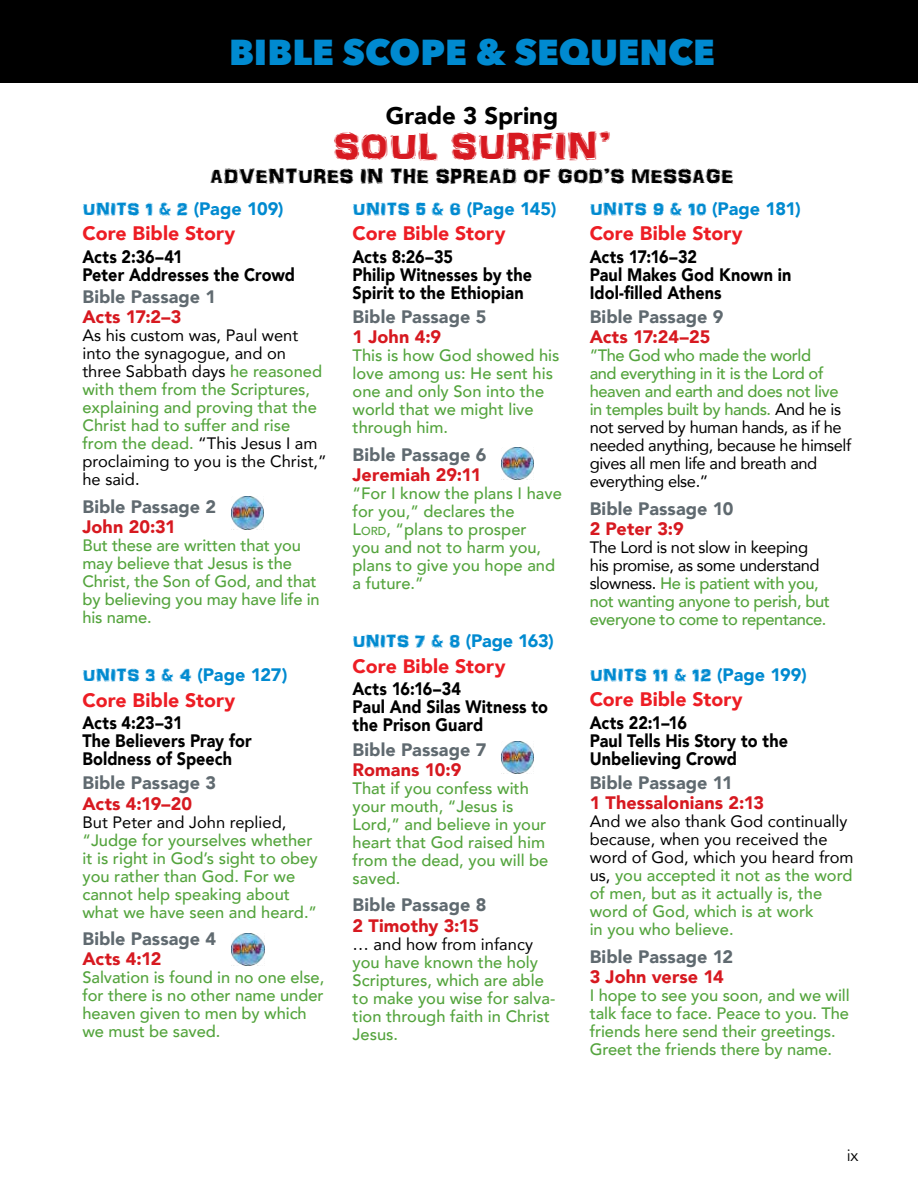
<style>
.page{position:relative;width:918px;height:1188px;background:#fff}
.page>*{position:absolute;margin:0;border:0;box-sizing:border-box;transform-origin:0 0}
.t1{font:39px "ARDARLING";color:#d71920}
.t2{font:800 36px "Avenir Next";color:#008ad0}
.t3{font:900 24px "Avenir";color:#000}
.t4{font:21px "ARDARLING";color:#000}
.t5{font:900 19.5px "Avenir";letter-spacing:.005em;color:#ed1d24}
.t6{font:900 18px/18px "Avenir";letter-spacing:.005em;color:#000;scale:.9 1}
.t7{font:900 18px "Avenir";letter-spacing:.005em;color:#606a70}
.t8{font:900 18px "Avenir";letter-spacing:.005em;color:#d71920}
.t9{font:900 18px "Avenir";letter-spacing:-.01em;color:#008ad0}
.t10{font:18px "ARDARLING";letter-spacing:.005em;color:#008ad0}
.t11{font:500 16.5px/18px "Avenir";color:#54a43d}
.t12{font:16.5px/18px "Avenir";color:#000}
.t13{font:16.5px/18px "Avenir";letter-spacing:-.025em;color:#000}
.t14{font:500 16.5px/18px "Avenir";letter-spacing:-.025em;color:#54a43d}
.t15{font:16.5px "Avenir";color:#000}
.s1{font-family:"ARDARLING";font-weight:400}
.s2{font-weight:500;color:#54a43d}
.s3{font-style:inherit}
.s4{font-size:11.55px}
.s5{font-family:"Avenir";font-weight:900}
.s6{font-weight:400;color:#000}
</style>
<div class="page">
<div style="left:0;top:0;width:918px;height:83px;background:#000"></div>
<img style="left:501px;top:741px;width:33px;height:33px">
<img style="left:232px;top:933px;width:32px;height:33px">
<img style="left:231px;top:497px;width:33px;height:32px">
<img style="left:501px;top:447px;width:33px;height:33px">
<h2 class="t2" style="left:229px;top:29px;width:487px">BIBLE SCOPE &amp; SEQUENCE</h2>
<h3 class="t3" style="left:386px;top:100px;width:174px">Grade 3 Spring</h3>
<h1 class="t1" style="left:333px;top:118px;width:279px">SOUL SURFIN’</h1>
<p class="t4" style="left:210px;top:161px;width:525px">ADVENTURES IN THE SPREAD OF GOD’S MESSAGE</p>
<p class="t9" style="left:82px;top:197px;width:203px"><span class="s1">UNITS 1 &amp; 2</span> (Page 109)</p>
<p class="t5" style="left:82px;top:221px;width:154px">Core Bible Story</p>
<p class="t6" style="left:82px;top:248px;width:238px">Acts 2:36–41<br>Peter Addresses the Crowd</p>
<p class="t7" style="left:82px;top:285px;width:135px">Bible Passage 1</p>
<p class="t8" style="left:82px;top:305px;width:101px">Acts 17:2–3</p>
<p class="t12" style="left:82px;top:327px;width:246px">As his custom was, Paul went into the synagogue, and on three Sabbath days <span class="s2">he reasoned with them from the Scriptures, explaining and proving that the<br>Christ had to suffer and rise from the dead.</span> “This Jesus I am proclaiming to you is the Christ,” he said.</p>
<p class="t7" style="left:82px;top:495px;width:135px">Bible Passage 2</p>
<p class="t8" style="left:82px;top:515px;width:95px">John 20:31</p>
<p class="t11" style="left:82px;top:537px;width:239px">But these are written that you may believe that Jesus is the<br>Christ, the Son of God, and that by believing you may have life in his name.</p>
<p class="t9" style="left:353px;top:197px;width:205px"><span class="s1">UNITS 5 &amp; 6</span> (Page 145)</p>
<p class="t5" style="left:353px;top:221px;width:154px">Core Bible Story</p>
<p class="t6" style="left:353px;top:248px;width:201px">Acts 8:26–35<br>Philip Witnesses by the<br>Spirit to the Ethiopian</p>
<p class="t7" style="left:353px;top:305px;width:135px">Bible Passage 5</p>
<p class="t8" style="left:353px;top:325px;width:90px">1 John 4:9</p>
<p class="t11" style="left:353px;top:347px;width:208px">This is how God showed his love among us: He sent his one and only Son into the world that we might live through him.</p>
<p class="t7" style="left:353px;top:443px;width:135px">Bible Passage 6</p>
<p class="t8" style="left:353px;top:463px;width:130px">Jeremiah 29:11</p>
<p class="t11" style="left:353px;top:485px;width:211px">“For I know the plans I have for you,” declares the<br><span class="s3">L</span><span class="s4">ord</span>, “plans to prosper<br>you and not to harm you, plans to give you hope and a future.”</p>
<p class="t10" style="left:590px;top:196px;width:213px">UNITS 9 &amp; 10 <span class="s5">(Page 181)</span></p>
<p class="t5" style="left:590px;top:221px;width:154px">Core Bible Story</p>
<p class="t6" style="left:590px;top:248px;width:226px">Acts 17:16–32<br>Paul Makes God Known in<br>Idol-filled Athens</p>
<p class="t7" style="left:590px;top:305px;width:135px">Bible Passage 9</p>
<p class="t8" style="left:590px;top:325px;width:122px">Acts 17:24–25</p>
<p class="t13" style="left:590px;top:347px;width:263px"><span class="s2">”The God who made the world<br>and everything in it is the Lord of heaven and earth and does not live in temples built by hands.</span> And he is not served by human hands, as if he needed anything, because he himself gives all men life and breath and everything else.”</p>
<p class="t7" style="left:590px;top:497px;width:145px">Bible Passage 10</p>
<p class="t8" style="left:590px;top:517px;width:96px">2 Peter 3:9</p>
<p class="t14" style="left:590px;top:539px;width:242px"><span class="s6">The Lord is not slow in keeping his promise, as some understand slowness.</span> He is patient with you, not wanting anyone to perish, but everyone to come to repentance.</p>
<p class="t10" style="left:590px;top:662px;width:219px">UNITS 11 &amp; 12 <span class="s5">(Page 199)</span></p>
<p class="t5" style="left:590px;top:687px;width:154px">Core Bible Story</p>
<p class="t6" style="left:590px;top:714px;width:222px">Acts 22:1–16<br>Paul Tells His Story to the<br>Unbelieving Crowd</p>
<p class="t7" style="left:590px;top:771px;width:145px">Bible Passage 11</p>
<p class="t8" style="left:590px;top:791px;width:176px">1 Thessalonians 2:13</p>
<p class="t11" style="left:590px;top:813px;width:265px"><span class="s6">And we also thank God continually because, when you received the word of God, which you heard from us,</span> you accepted it not as the word of men, but as it actually is, the word of God, which is at work<br>in you who believe.</p>
<p class="t7" style="left:590px;top:945px;width:145px">Bible Passage 12</p>
<p class="t8" style="left:590px;top:965px;width:136px">3 John verse 14</p>
<p class="t11" style="left:590px;top:987px;width:262px">I hope to see you soon, and we will talk face to face. Peace to you. The friends here send their greetings.<br>Greet the friends there by name.</p>
<p class="t9" style="left:353px;top:629px;width:203px"><span class="s1">UNITS 7 &amp; 8</span> (Page 163)</p>
<p class="t5" style="left:353px;top:653px;width:154px">Core Bible Story</p>
<p class="t6" style="left:353px;top:680px;width:219px">Acts 16:16–34<br>Paul And Silas Witness to the Prison Guard</p>
<p class="t7" style="left:353px;top:738px;width:135px">Bible Passage 7</p>
<p class="t8" style="left:353px;top:758px;width:110px">Romans 10:9</p>
<p class="t11" style="left:353px;top:780px;width:197px">That if you confess with your mouth, “Jesus is<br>Lord,” and believe in your heart that God raised him from the dead, you will be saved.</p>
<p class="t7" style="left:353px;top:893px;width:135px">Bible Passage 8</p>
<p class="t8" style="left:353px;top:914px;width:128px">2 Timothy 3:15</p>
<p class="t12" style="left:353px;top:935px;width:182px">… and how from infancy</p>
<p class="t11" style="left:353px;top:953px;width:204px">you have known the holy<br>Scriptures, which are able to make you wise for salva&shy;tion through faith in Christ<br>Jesus.</p>
<p class="t9" style="left:82px;top:663px;width:206px"><span class="s1">UNITS 3 &amp; 4</span> (Page 127)</p>
<p class="t5" style="left:82px;top:687px;width:154px">Core Bible Story</p>
<p class="t6" style="left:82px;top:714px;width:190px">Acts 4:23–31<br>The Believers Pray for<br>Boldness of Speech</p>
<p class="t7" style="left:82px;top:771px;width:135px">Bible Passage 3</p>
<p class="t8" style="left:82px;top:792px;width:111px">Acts 4:19–20</p>
<p class="t12" style="left:82px;top:813px;width:205px">But Peter and John replied,</p>
<p class="t11" style="left:82px;top:831px;width:237px">“Judge for yourselves whether it is right in God’s sight to obey you rather than God. For we cannot help speaking about what we have seen and heard.”</p>
<p class="t7" style="left:82px;top:927px;width:135px">Bible Passage 4</p>
<p class="t8" style="left:82px;top:947px;width:81px">Acts 4:12</p>
<p class="t11" style="left:82px;top:969px;width:243px">Salvation is found in no one else, for there is no other name under heaven given to men by which we must be saved.</p>
<p class="t15" style="left:847px;top:1145px;width:13px">ix</p>
</div>
